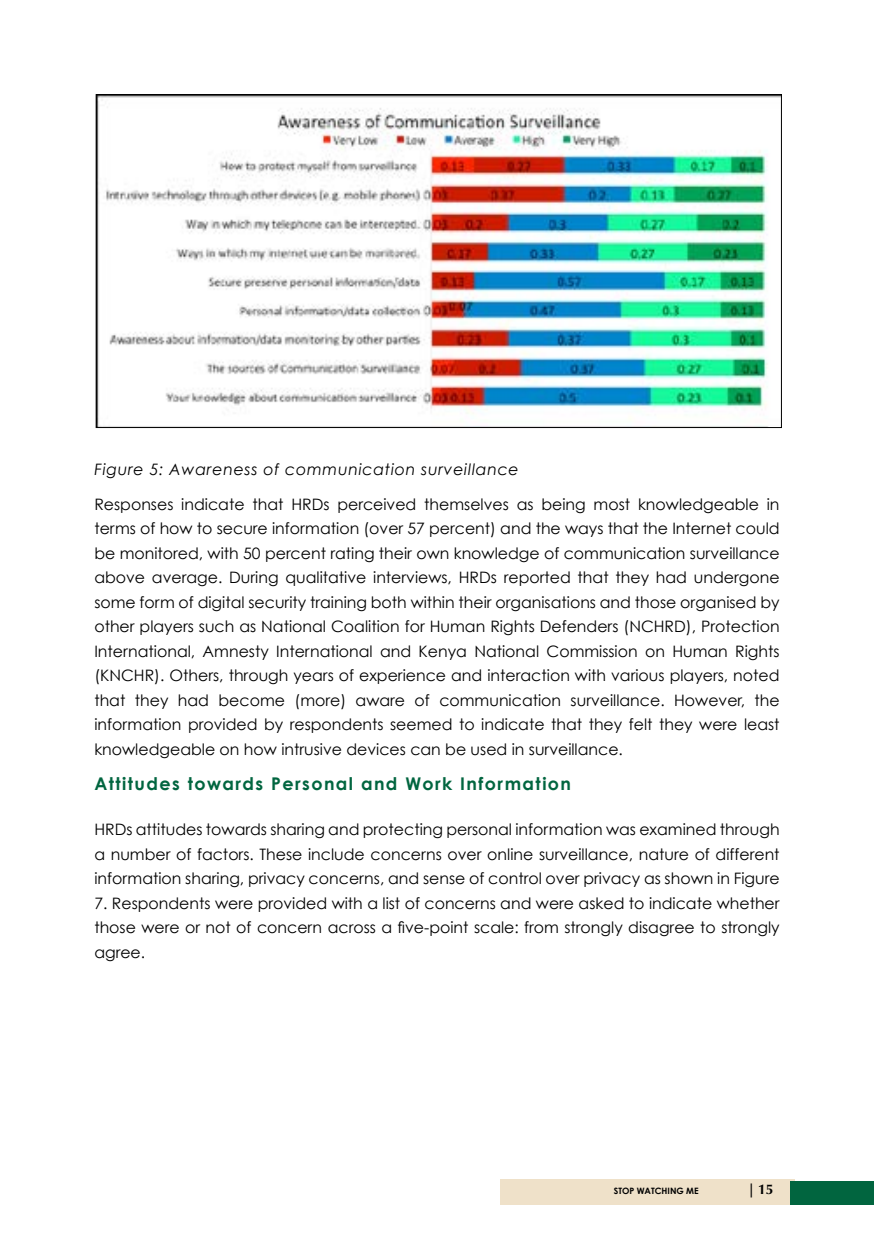
<style>
.page{position:relative;width:874px;height:1241px;background:#fff}
.page>*{position:absolute;margin:0;border:0;box-sizing:border-box;transform-origin:0 0}
.t1{font:700 17.5px "Century Gothic";letter-spacing:.085em;color:#01653f}
.t2{font:15.75px/24.5px "Century Gothic";color:#000;text-align:justify}
.t3{font:italic 15.75px "Century Gothic";letter-spacing:.045em;color:#000}
.t4{font:700 14px "Optima";color:#000}
.t5{font:700 8.75px "Century Gothic";color:#000}
</style>
<div class="page">
<div style="left:500px;top:1178px;width:294px;height:26px;background:#efe1c9"></div>
<div style="left:790px;top:1180px;width:83px;height:24px;background:#01653f"></div>
<img style="left:98px;top:96px;width:681px;height:330px">
<p class="t3" style="left:94px;top:459px;width:426px">Figure 5: Awareness of communication surveillance</p>
<p class="t2" style="left:94px;top:491px;width:686px">Responses indicate that HRDs perceived themselves as being most knowledgeable in terms of how to secure information (over 57 percent) and the ways that the Internet could be monitored, with 50 percent rating their own knowledge of communication surveillance above average. During qualitative interviews, HRDs reported that they had undergone some form of digital security training both within their organisations and those organised by other players such as National Coalition for Human Rights Defenders (NCHRD), Protection International, Amnesty International and Kenya National Commission on Human Rights (KNCHR). Others, through years of experience and interaction with various players, noted that they had become (more) aware of communication surveillance. However, the information provided by respondents seemed to indicate that they felt they were least knowledgeable on how intrusive devices can be used in surveillance.</p>
<p class="t1" style="left:94px;top:772px;width:478px">Attitudes towards Personal and Work Information</p>
<p class="t2" style="left:94px;top:817px;width:686px">HRDs attitudes towards sharing and protecting personal information was examined through a number of factors. These include concerns over online surveillance, nature of different information sharing, privacy concerns, and sense of control over privacy as shown in Figure</p>
<p class="t2" style="left:94px;top:890px;width:686px">7. Respondents were provided with a list of concerns and were asked to indicate whether those were or not of concern across a five-point scale: from strongly disagree to strongly agree.</p>
<p class="t5" style="left:613px;top:1184px;width:86px">STOP WATCHING ME</p>
<p class="t4" style="left:746px;top:1180px;width:28px">|15</p>
</div>
